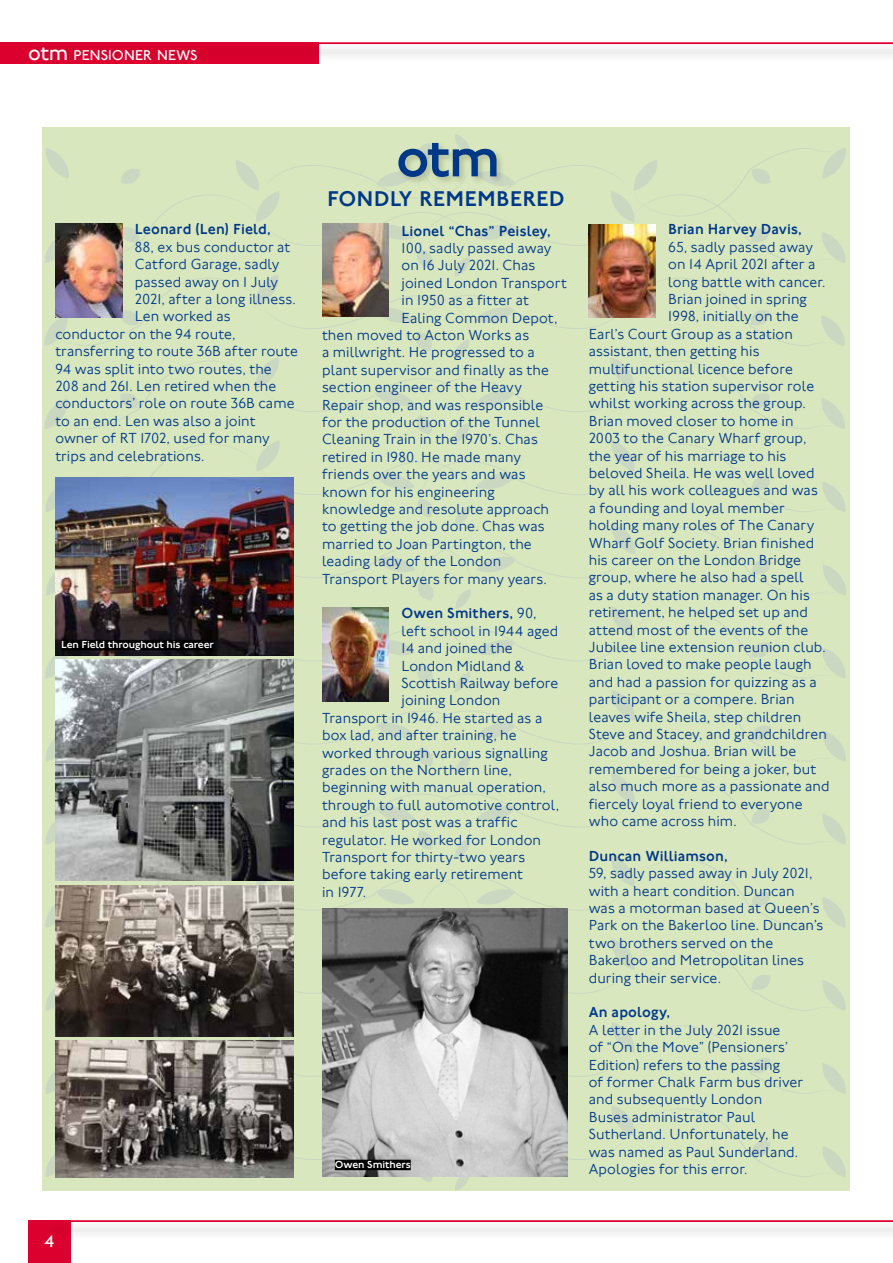
<style>
.page{position:relative;width:893px;height:1263px;background:#fff}
.page>*{position:absolute;margin:0;border:0;box-sizing:border-box;transform-origin:0 0}
.t1{font:500 55.8px "Johnston 100";color:#003888}
.t2{font:500 22.05px "Johnston 100";letter-spacing:.01em;color:#003888}
.t3{font:18px "Johnston 100";color:#fff}
.t4{font:300 15px/17.4px "Johnston 100";letter-spacing:.005em;color:#003888}
.t5{font:500 15px "Johnston 100";letter-spacing:.01em;color:#003888}
.t6{font:14.7px "Johnston 100";letter-spacing:-.02em;color:#fff}
.t7{font:500 10.5px "Johnston 100";letter-spacing:-.01em;color:#fff}
.s1{font-size:21px}
.s2{font-weight:300}
</style>
<div class="page">
<div style="left:28px;top:1220px;width:43px;height:43px;background:#dc002e"></div>
<div style="left:0;top:43px;width:319px;height:21px;background:#dc002e"></div>
<div style="left:43px;top:1220px;width:850px;height:19px;background:#f5f5f5"></div>
<hr style="left:43px;top:1220px;width:850px;height:2px;background:#dc002e">
<div style="left:21px;top:42px;width:872px;height:19px;background:#000;opacity:.25"></div>
<hr style="left:21px;top:43px;width:872px;height:1px;background:#dc002e">
<div style="left:44px;top:134px;width:803px;height:1057px;background:#d8e7bd"></div>
<div style="left:397px;top:141px;width:108px;height:45px;background:#000;opacity:.17"></div>
<img style="left:55px;top:223px;width:67px;height:94px">
<img style="left:322px;top:223px;width:67px;height:94px">
<img style="left:322px;top:607px;width:67px;height:94px">
<img style="left:589px;top:224px;width:66px;height:94px">
<img style="left:55px;top:477px;width:239px;height:178px">
<img style="left:55px;top:659px;width:239px;height:222px">
<img style="left:55px;top:885px;width:239px;height:151px">
<img style="left:55px;top:1041px;width:239px;height:136px">
<img style="left:322px;top:909px;width:245px;height:268px">
<div style="left:335px;top:1160px;width:76px;height:10px;background:#000"></div>
<div style="left:61px;top:640px;width:153px;height:10px;background:#000"></div>
<p class="t6" style="left:28px;top:47px;width:171px"><span class="s1">otm</span> PENSIONER NEWS</p>
<p class="t5" style="left:135px;top:221px;width:138px">Leonard (Len) Field,</p>
<p class="t4" style="left:135px;top:238px;width:157px">88, ex bus conductor at</p>
<p class="t4" style="left:135px;top:256px;width:146px">Catford Garage, sadly</p>
<p class="t4" style="left:135px;top:273px;width:145px">passed away on 1 July</p>
<p class="t4" style="left:135px;top:290px;width:163px">2021, after a long illness.</p>
<p class="t4" style="left:135px;top:308px;width:97px">Len worked as</p>
<p class="t4" style="left:55px;top:325px;width:182px">conductor on the 94 route,</p>
<p class="t4" style="left:55px;top:343px;width:244px">transferring to route 36B after route</p>
<p class="t4" style="left:55px;top:360px;width:218px">94 was split into two routes, the</p>
<p class="t4" style="left:55px;top:377px;width:222px">208 and 261. Len retired when the</p>
<p class="t4" style="left:55px;top:395px;width:241px">conductors’ role on route 36B came</p>
<p class="t4" style="left:55px;top:412px;width:202px">to an end. Len was also a joint</p>
<p class="t4" style="left:55px;top:430px;width:216px">owner of RT 1702, used for many</p>
<p class="t4" style="left:55px;top:447px;width:151px">trips and celebrations.</p>
<p class="t7" style="left:61px;top:639px;width:154px">Len Field throughout his career</p>
<p class="t3" style="left:44px;top:1231px;width:12px">4</p>
<h1 class="t1" style="left:396px;top:127px;width:106px">otm</h1>
<h2 class="t2" style="left:327px;top:187px;width:239px">FONDLY REMEMBERED</h2>
<p class="t5" style="left:402px;top:222px;width:151px">Lionel “Chas” Peisley,</p>
<p class="t4" style="left:402px;top:240px;width:151px">100, sadly passed away</p>
<p class="t4" style="left:402px;top:257px;width:135px">on 16 July 2021. Chas</p>
<p class="t4" style="left:402px;top:274px;width:167px">joined London Transport</p>
<p class="t4" style="left:402px;top:292px;width:129px">in 1950 as a fitter at</p>
<p class="t4" style="left:402px;top:309px;width:157px">Ealing Common Depot,</p>
<p class="t4" style="left:322px;top:327px;width:209px">then moved to Acton Works as</p>
<p class="t4" style="left:322px;top:344px;width:214px">a millwright. He progressed to a</p>
<p class="t4" style="left:322px;top:361px;width:228px">plant supervisor and finally as the</p>
<p class="t4" style="left:322px;top:379px;width:202px">section engineer of the Heavy</p>
<p class="t4" style="left:322px;top:396px;width:223px">Repair shop, and was responsible</p>
<p class="t4" style="left:322px;top:414px;width:219px">for the production of the Tunnel</p>
<p class="t4" style="left:322px;top:431px;width:217px">Cleaning Train in the 1970’s. Chas</p>
<p class="t4" style="left:322px;top:448px;width:200px">retired in 1980. He made many</p>
<p class="t4" style="left:322px;top:466px;width:205px">friends over the years and was</p>
<p class="t4" style="left:322px;top:483px;width:174px">known for his engineering</p>
<p class="t4" style="left:322px;top:501px;width:229px">knowledge and resolute approach</p>
<p class="t4" style="left:322px;top:518px;width:224px">to getting the job done. Chas was</p>
<p class="t4" style="left:322px;top:535px;width:211px">married to Joan Partington, the</p>
<p class="t4" style="left:322px;top:553px;width:181px">leading lady of the London</p>
<p class="t4" style="left:322px;top:570px;width:226px">Transport Players for many years.</p>
<p class="t5" style="left:402px;top:605px;width:136px">Owen Smithers, <span class="s2">90,</span></p>
<p class="t4" style="left:402px;top:622px;width:158px">left school in 1944 aged</p>
<p class="t4" style="left:402px;top:640px;width:113px">14 and joined the</p>
<p class="t4" style="left:402px;top:657px;width:124px">London Midland &amp;</p>
<p class="t4" style="left:402px;top:675px;width:158px">Scottish Railway before</p>
<p class="t4" style="left:402px;top:692px;width:100px">joining London</p>
<p class="t4" style="left:322px;top:709px;width:222px">Transport in 1946. He started as a</p>
<p class="t4" style="left:322px;top:727px;width:196px">box lad, and after training, he</p>
<p class="t4" style="left:322px;top:744px;width:227px">worked through various signalling</p>
<p class="t4" style="left:322px;top:762px;width:191px">grades on the Northern line,</p>
<p class="t4" style="left:322px;top:779px;width:225px">beginning with manual operation,</p>
<p class="t4" style="left:322px;top:796px;width:238px">through to full automotive control,</p>
<p class="t4" style="left:322px;top:814px;width:197px">and his last post was a traffic</p>
<p class="t4" style="left:322px;top:831px;width:221px">regulator. He worked for London</p>
<p class="t4" style="left:322px;top:849px;width:205px">Transport for thirty-two years</p>
<p class="t4" style="left:322px;top:866px;width:203px">before taking early retirement</p>
<p class="t4" style="left:322px;top:883px;width:46px">in 1977.</p>
<p class="t7" style="left:335px;top:1159px;width:77px">Owen Smithers</p>
<p class="t5" style="left:668px;top:221px;width:135px">Brian Harvey Davis,</p>
<p class="t4" style="left:668px;top:238px;width:146px">65, sadly passed away</p>
<p class="t4" style="left:668px;top:256px;width:149px">on 14 April 2021 after a</p>
<p class="t4" style="left:668px;top:273px;width:159px">long battle with cancer.</p>
<p class="t4" style="left:668px;top:290px;width:140px">Brian joined in spring</p>
<p class="t4" style="left:668px;top:308px;width:132px">1998, initially on the</p>
<p class="t4" style="left:589px;top:325px;width:206px">Earl’s Court Group as a station</p>
<p class="t4" style="left:589px;top:343px;width:172px">assistant, then getting his</p>
<p class="t4" style="left:589px;top:360px;width:206px">multifunctional licence before</p>
<p class="t4" style="left:589px;top:377px;width:227px">getting his station supervisor role</p>
<p class="t4" style="left:589px;top:395px;width:219px">whilst working across the group.</p>
<p class="t4" style="left:589px;top:412px;width:206px">Brian moved closer to home in</p>
<p class="t4" style="left:589px;top:430px;width:219px">2003 to the Canary Wharf group,</p>
<p class="t4" style="left:589px;top:447px;width:199px">the year of his marriage to his</p>
<p class="t4" style="left:589px;top:464px;width:227px">beloved Sheila. He was well loved</p>
<p class="t4" style="left:589px;top:482px;width:231px">by all his work colleagues and was</p>
<p class="t4" style="left:589px;top:499px;width:197px">a founding and loyal member</p>
<p class="t4" style="left:589px;top:517px;width:227px">holding many roles of The Canary</p>
<p class="t4" style="left:589px;top:534px;width:227px">Wharf Golf Society. Brian finished</p>
<p class="t4" style="left:589px;top:551px;width:214px">his career on the London Bridge</p>
<p class="t4" style="left:589px;top:569px;width:216px">group, where he also had a spell</p>
<p class="t4" style="left:589px;top:586px;width:223px">as a duty station manager. On his</p>
<p class="t4" style="left:589px;top:604px;width:221px">retirement, he helped set up and</p>
<p class="t4" style="left:589px;top:621px;width:221px">attend most of the events of the</p>
<p class="t4" style="left:589px;top:638px;width:238px">Jubilee line extension reunion club.</p>
<p class="t4" style="left:589px;top:656px;width:224px">Brian loved to make people laugh</p>
<p class="t4" style="left:589px;top:673px;width:230px">and had a passion for quizzing as a</p>
<p class="t4" style="left:589px;top:691px;width:207px">participant or a compere. Brian</p>
<p class="t4" style="left:589px;top:708px;width:214px">leaves wife Sheila, step children</p>
<p class="t4" style="left:589px;top:725px;width:240px">Steve and Stacey, and grandchildren</p>
<p class="t4" style="left:589px;top:743px;width:209px">Jacob and Joshua. Brian will be</p>
<p class="t4" style="left:589px;top:760px;width:229px">remembered for being a joker, but</p>
<p class="t4" style="left:589px;top:778px;width:242px">also much more as a passionate and</p>
<p class="t4" style="left:589px;top:795px;width:215px">fiercely loyal friend to everyone</p>
<p class="t4" style="left:589px;top:812px;width:149px">who came across him.</p>
<p class="t5" style="left:589px;top:847px;width:141px">Duncan Williamson,</p>
<p class="t4" style="left:589px;top:865px;width:236px">59, sadly passed away in July 2021, with a heart condition. Duncan was a motorman based at Queen’s<br>Park on the Bakerloo line. Duncan’s two brothers served on the<br>Bakerloo and Metropolitan lines during their service.</p>
<p class="t5" style="left:589px;top:1004px;width:83px">An apology,</p>
<p class="t4" style="left:589px;top:1021px;width:216px">A letter in the July 2021 issue<br>of “On the Move” (Pensioners’<br>Edition) refers to the passing<br>of former Chalk Farm bus driver and subsequently London<br>Buses administrator Paul<br>Sutherland. Unfortunately, he was named as Paul Sunderland.<br>Apologies for this error.</p>
</div>
